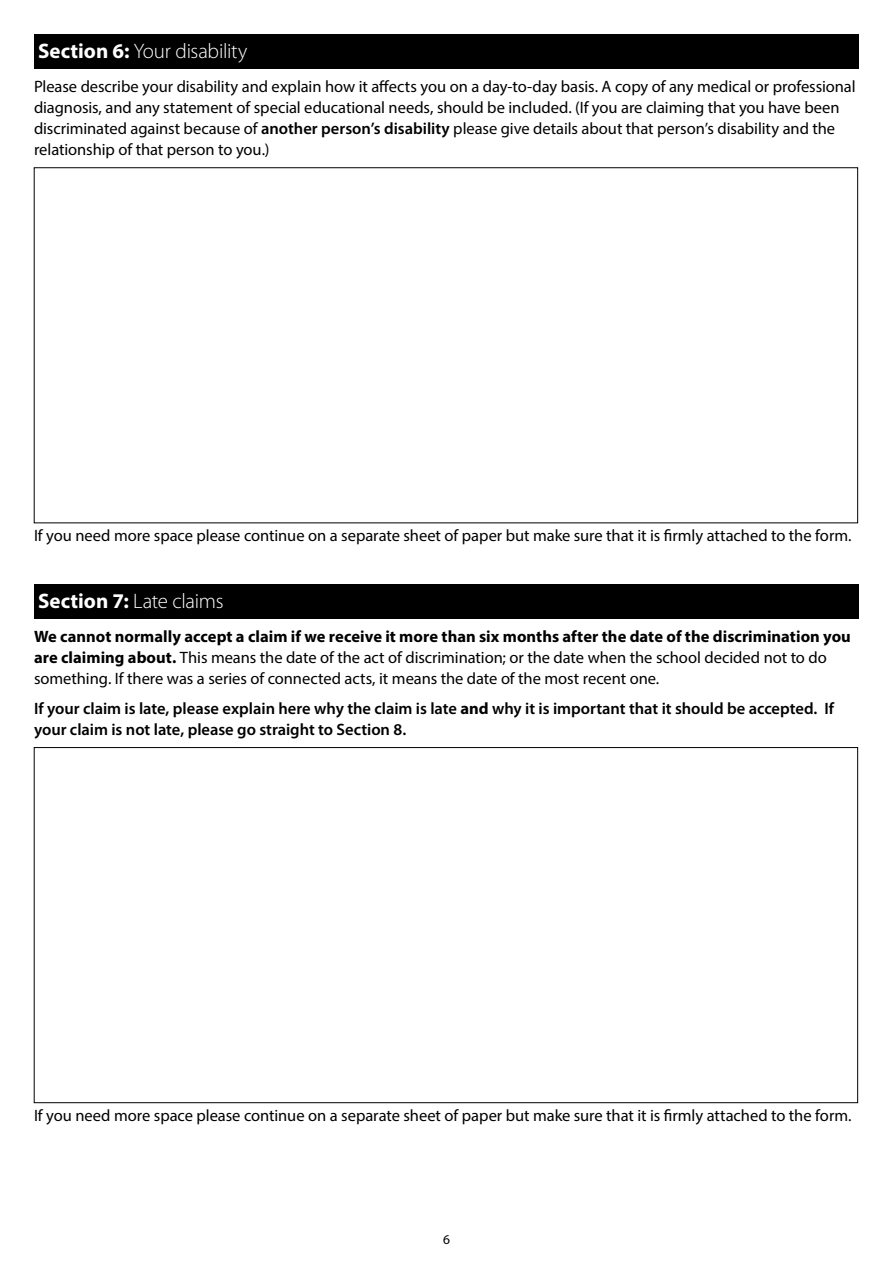
<style>
.page{position:relative;width:893px;height:1263px;background:#fff}
.page>*{position:absolute;margin:0;border:0;box-sizing:border-box;transform-origin:0 0}
.t1{font:300 21px "Myriad Pro";letter-spacing:-.015em;color:#fff}
.t2{font:16.5px/21px "Myriad Pro";letter-spacing:-.005em;color:#000}
.t3{font:600 16.5px/21px "Myriad Pro";letter-spacing:-.005em;color:#000}
.t4{font:13.5px "Myriad Pro";color:#000}
.s1{font-weight:700}
.s2{font-weight:600}
</style>
<div class="page">
<div style="left:34px;top:34px;width:825px;height:34px;background:#000"></div>
<div style="left:34px;top:584px;width:825px;height:34px;background:#000"></div>
<p class="t1" style="left:38px;top:40px;width:211px"><span class="s1">Section 6:</span> Your disability</p>
<p class="t2" style="left:34px;top:76px;width:823px">Please describe your disability and explain how it affects you on a day-to-day basis. A copy of any medical or professional diagnosis, and any statement of special educational needs, should be included. (If you are claiming that you have been discriminated against because of <span class="s2">another person’s disability</span> please give details about that person’s disability and the relationship of that person to you.)</p>
<p class="t2" style="left:34px;top:524px;width:819px">If you need more space please continue on a separate sheet of paper but make sure that it is firmly attached to the form.</p>
<p class="t1" style="left:38px;top:590px;width:187px"><span class="s1">Section 7:</span> Late claims</p>
<p class="t2" style="left:34px;top:626px;width:818px"><span class="s1">We cannot normally accept a claim if we receive it more than six months after the date of the discrimination you are claiming about.</span> This means the date of the act of discrimination; or the date when the school decided not to do something. If there was a series of connected acts, it means the date of the most recent one.</p>
<p class="t3" style="left:34px;top:697px;width:801px">If your claim is late, please explain here why the claim is late <span class="s1">and</span> why it is important that it should be accepted. If your claim is not late, please go straight to Section 8.</p>
<p class="t2" style="left:34px;top:1104px;width:819px">If you need more space please continue on a separate sheet of paper but make sure that it is firmly attached to the form.</p>
<p class="t4" style="left:443px;top:1231px;width:8px">6</p>
</div>
